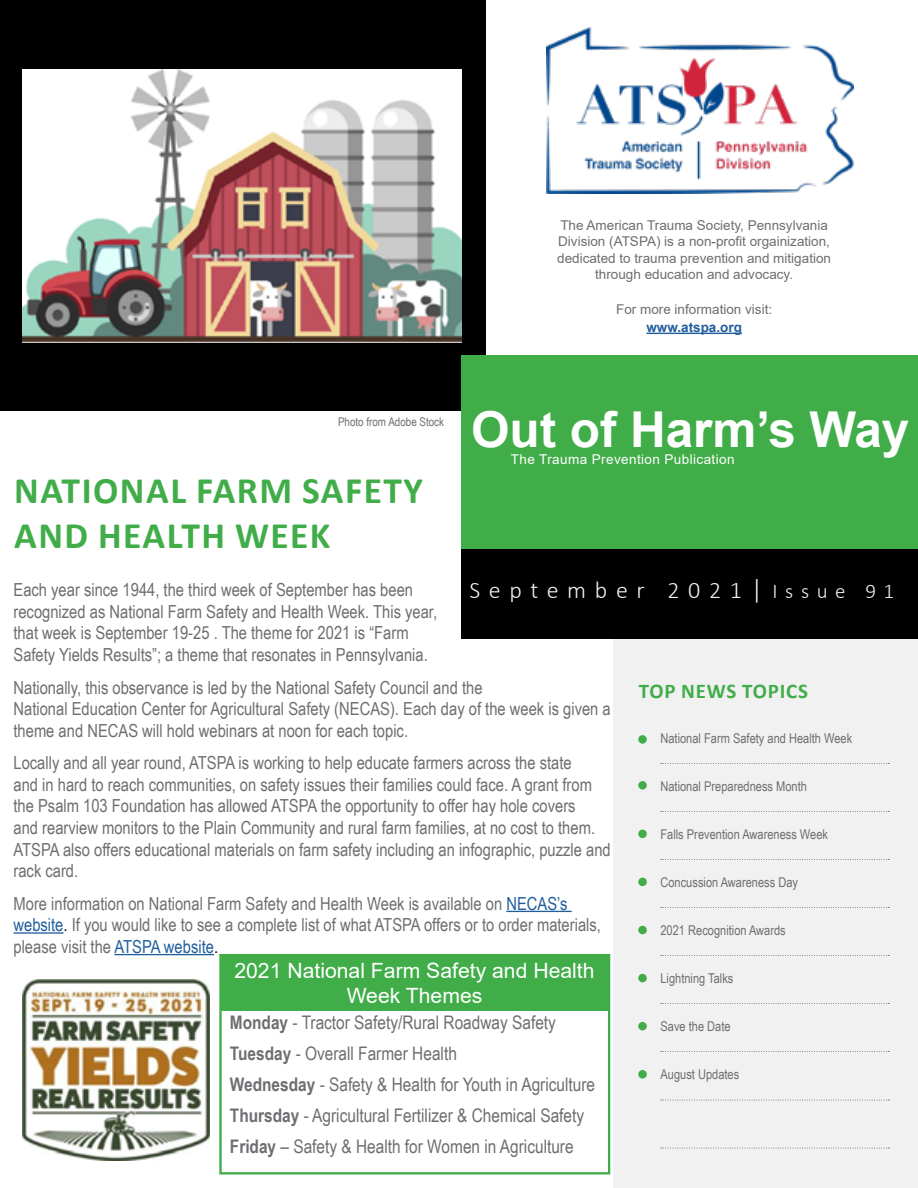
<style>
.page{position:relative;width:918px;height:1188px;background:#fff}
.page>*{position:absolute;margin:0;border:0;box-sizing:border-box;transform-origin:0 0}
.t1{font:700 49.5px "Arial";color:#fff}
.t2{font:700 37.5px/45px "Calibri";letter-spacing:.04em;color:#41ad49}
.t3{font:300 24px "Calibri";letter-spacing:.36em;color:#f1f1f2}
.t4{font:21px/25.2px "Arial";color:#fff;text-align:center}
.t5{font:700 21px "Calibri";letter-spacing:.04em;color:#41ad49}
.t6{font:18.75px/30.9px "Arial Narrow";color:#6d6e71}
.t7{font:18px/21.6px "Arial Narrow";color:#6d6e71}
.t8{font:13.5px/16.5px "Arial";color:#6d6e71;text-align:center}
.t9{font:13.5px "Arial Narrow";color:#6d6e71}
.t10{font:13.5px "Arial";letter-spacing:.03em;color:#fff}
.t11{font:700 13.5px "Arial";color:#215e9e}
.t12{font:12px "Arial Narrow";color:#6d6e71}
.s1{font-size:27px}
.s2{font-size:21px}
.s3{color:#215e9e}
.s4{color:#000}
.s5{font-weight:700}
</style>
<div class="page">
<div style="left:0;top:1px;width:486px;height:410px;background:#000"></div>
<hr style="left:646px;top:333px;width:96px;height:1px;background:#215e9e">
<img style="left:547px;top:27px;width:307px;height:166px">
<div style="left:613px;top:494px;width:305px;height:694px;background:#f1f1f2"></div>
<svg style="left:661px;top:763px;width:228px;height:1px"></svg>
<svg style="left:661px;top:811px;width:228px;height:1px"></svg>
<svg style="left:661px;top:859px;width:228px;height:1px"></svg>
<svg style="left:661px;top:907px;width:228px;height:1px"></svg>
<svg style="left:661px;top:955px;width:228px;height:1px"></svg>
<svg style="left:661px;top:1003px;width:228px;height:1px"></svg>
<svg style="left:661px;top:1051px;width:228px;height:1px"></svg>
<svg style="left:661px;top:1100px;width:228px;height:1px"></svg>
<svg style="left:661px;top:1148px;width:228px;height:1px"></svg>
<div style="left:638px;top:735px;width:9px;height:9px;background:#41ad49;border-radius:50%"></div>
<div style="left:638px;top:781px;width:9px;height:9px;background:#41ad49;border-radius:50%"></div>
<div style="left:638px;top:830px;width:9px;height:8px;background:#41ad49;border-radius:50%"></div>
<div style="left:638px;top:878px;width:9px;height:8px;background:#41ad49;border-radius:50%"></div>
<div style="left:461px;top:355px;width:457px;height:284px;background:#41ad49"></div>
<div style="left:461px;top:550px;width:457px;height:89px;background:#000"></div>
<div style="left:638px;top:926px;width:9px;height:8px;background:#41ad49;border-radius:50%"></div>
<div style="left:638px;top:974px;width:9px;height:8px;background:#41ad49;border-radius:50%"></div>
<div style="left:638px;top:1022px;width:9px;height:8px;background:#41ad49;border-radius:50%"></div>
<div style="left:221px;top:955px;width:388px;height:56px;background:#41ad49"></div>
<div style="left:219px;top:954px;width:391px;height:221px;border:2px solid #41ad49"></div>
<hr style="left:506px;top:911px;width:66px;height:1px;background:#215e9e">
<hr style="left:14px;top:932px;width:50px;height:2px;background:#215e9e">
<hr style="left:114px;top:954px;width:100px;height:1px;background:#215e9e">
<img style="left:23px;top:69px;width:439px;height:273px">
<img style="left:23px;top:980px;width:186px;height:180px">
<div style="left:638px;top:1070px;width:9px;height:9px;background:#41ad49;border-radius:50%"></div>
<p class="t8" style="left:557px;top:217px;width:275px">The American Trauma Society, Pennsylvania Division (ATSPA) is a non-profit orgainization, dedicated to trauma prevention and mitigation through education and advocacy.</p>
<p class="t8" style="left:616px;top:301px;width:158px">For more information visit:</p>
<p class="t11" style="left:646px;top:318px;width:97px">www.atspa.org</p>
<p class="t12" style="left:338px;top:413px;width:108px">Photo from Adobe Stock</p>
<h2 class="t2" style="left:14px;top:468px;width:410px">NATIONAL FARM SAFETY<br>AND HEALTH WEEK</h2>
<p class="t7" style="left:14px;top:578px;width:425px">Each year since 1944, the third week of September has been recognized as National Farm Safety and Health Week. This year, that week is September 19-25 . The theme for 2021 is “Farm</p>
<h1 class="t1" style="left:471px;top:395px;width:440px">Out of Harm’s Way</h1>
<p class="t10" style="left:511px;top:450px;width:225px">The Trauma Prevention Publication</p>
<h3 class="t3" style="left:469px;top:575px;width:426px">September 2021<span class="s1">|</span><span class="s2">Issue 91</span></h3>
<p class="t7" style="left:14px;top:638px;width:471px;line-height:32.4px">Safety Yields Results”; a theme that resonates in Pennsylvania.<br>Nationally, this observance is led by the National Safety Council and the</p>
<p class="t7" style="left:14px;top:697px;width:599px">National Education Center for Agricultural Safety (NECAS). Each day of the week is given a theme and NECAS will hold webinars at noon for each topic.</p>
<p class="t7" style="left:14px;top:751px;width:599px">Locally and all year round, ATSPA is working to help educate farmers across the state<br>and in hard to reach communities, on safety issues their families could face. A grant from the Psalm 103 Foundation has allowed ATSPA the opportunity to offer hay hole covers<br>and rearview monitors to the Plain Community and rural farm families, at no cost to them.<br>ATSPA also offers educational materials on farm safety including an infographic, puzzle and rack card.</p>
<p class="t7" style="left:14px;top:892px;width:589px">More information on National Farm Safety and Health Week is available on <span class="s3">NECAS’s website</span><span class="s4">.</span> If you would like to see a complete list of what ATSPA offers or to order materials, please visit the <span class="s3">ATSPA website</span><span class="s4">.</span></p>
<p class="t4" style="left:234px;top:958px;width:362px">2021 National Farm Safety and Health<br>Week Themes</p>
<p class="t6" style="left:230px;top:1007px;width:367px"><span class="s5">Monday</span> - Tractor Safety/Rural Roadway Safety <span class="s5">Tuesday</span> - Overall Farmer Health<br><span class="s5">Wednesday</span> - Safety &amp; Health for Youth in Agriculture <span class="s5">Thursday</span> - Agricultural Fertilizer &amp; Chemical Safety <span class="s5">Friday</span> – Safety &amp; Health for Women in Agriculture</p>
<p class="t5" style="left:639px;top:676px;width:171px">TOP NEWS TOPICS</p>
<p class="t9" style="left:660px;top:728px;width:193px">National Farm Safety and Health Week</p>
<p class="t9" style="left:660px;top:776px;width:148px">National Preparedness Month</p>
<p class="t9" style="left:660px;top:824px;width:169px">Falls Prevention Awareness Week</p>
<p class="t9" style="left:660px;top:872px;width:139px">Concussion Awareness Day</p>
<p class="t9" style="left:660px;top:920px;width:127px">2021 Recognition Awards</p>
<p class="t9" style="left:660px;top:968px;width:75px">Lightning Talks</p>
<p class="t9" style="left:660px;top:1016px;width:72px">Save the Date</p>
<p class="t9" style="left:660px;top:1065px;width:80px">August Updates</p>
</div>
